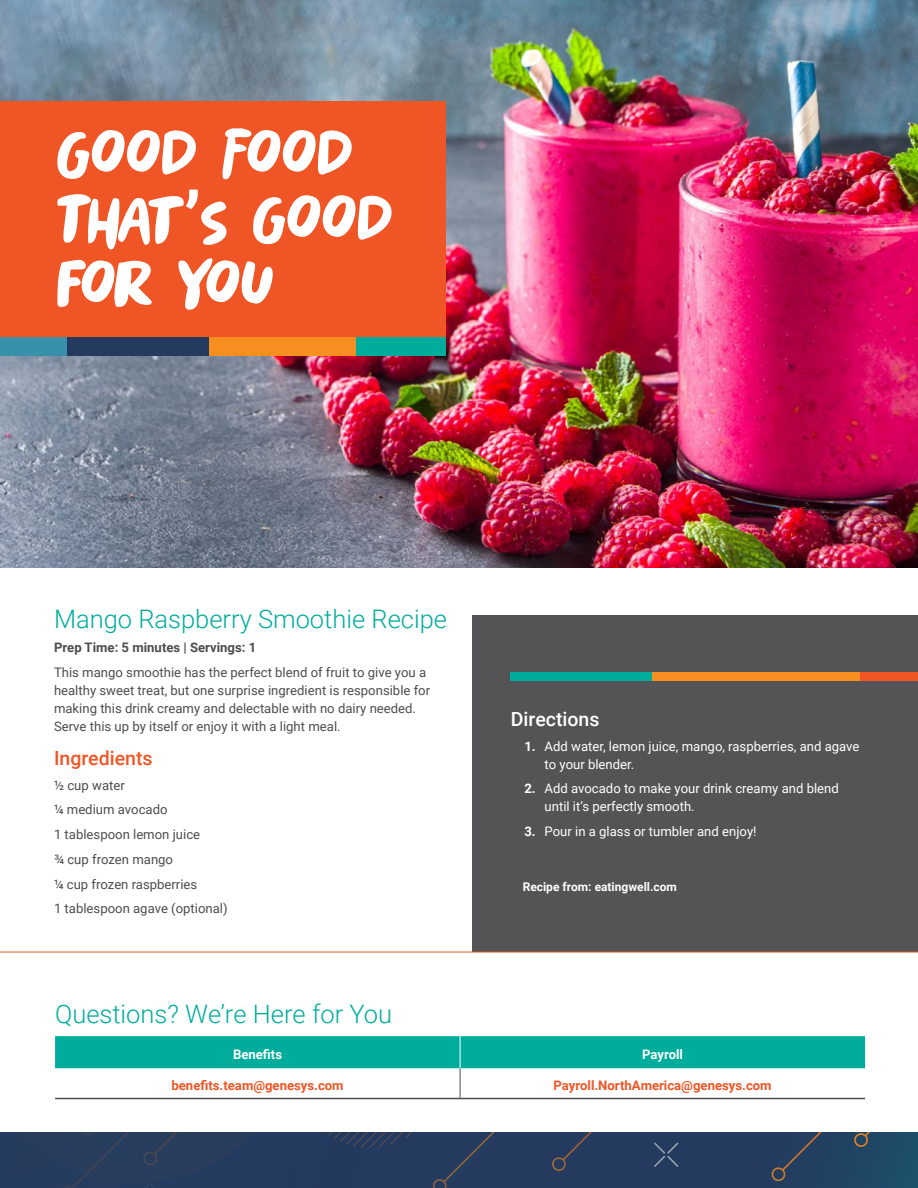
<style>
.page{position:relative;width:918px;height:1188px;background:#fff}
.page>*{position:absolute;margin:0;border:0;box-sizing:border-box;transform-origin:0 0}
.t1{font:76.05px/65.2px "Springwood Brush DEMO";letter-spacing:-.03em;color:#fff}
.t2{font:300 25.5px "Roboto";color:#00ad9d}
.t3{font:500 19.5px "Roboto";color:#f05625}
.t4{font:500 19.5px "Roboto";color:#fff}
.t5{font:13.2px/24.8px "Roboto";color:#4d4d4f}
.t6{font:13.2px/18px "Roboto";color:#fff}
.t7{font:700 13.2px "Roboto";color:#f05625}
.t8{font:700 13.2px "Roboto";color:#4d4d4f}
.t9{font:700 13.2px "Roboto";color:#fff}
.t10{font:700 12px "Roboto";color:#fff}
.s1{font-family:"Roboto";font-weight:700}
.s2{font-weight:700}
</style>
<div class="page">
<div style="left:472px;top:616px;width:446px;height:336px;background:#545456"></div>
<img style="left:0;top:0;width:918px;height:568px">
<div style="left:0;top:102px;width:446px;height:235px;background:#f05625"></div>
<div style="left:355px;top:337px;width:91px;height:19px;background:#00ad9d"></div>
<div style="left:209px;top:337px;width:146px;height:19px;background:#f78f20"></div>
<div style="left:66px;top:337px;width:143px;height:19px;background:#243a5e"></div>
<div style="left:0;top:337px;width:66px;height:19px;background:#3990aa"></div>
<div style="left:55px;top:1036px;width:810px;height:32px;background:#00ad9d"></div>
<hr style="left:460px;top:1068px;width:1px;height:30px;background:#4d4d4f">
<hr style="left:460px;top:1036px;width:1px;height:32px;background:#fff">
<hr style="left:55px;top:1098px;width:405px;height:1px;background:#4d4d4f">
<hr style="left:460px;top:1098px;width:405px;height:1px;background:#4d4d4f">
<div style="left:652px;top:672px;width:209px;height:9px;background:#f78f20"></div>
<div style="left:511px;top:672px;width:141px;height:9px;background:#00ad9d"></div>
<div style="left:861px;top:672px;width:57px;height:9px;background:#f05625"></div>
<hr style="left:0;top:952px;width:918px;height:1px;background:#f05625">
<svg style="left:300px;top:1133px;width:618px;height:55px;background:#233b5e"></svg>
<svg style="left:771px;top:1133px;width:147px;height:49px;background:#254561"></svg>
<div style="left:0;top:1133px;width:300px;height:55px;background:#273c5d"></div>
<div style="left:329px;top:1133px;width:349px;height:55px;background:#243a5e"></div>
<h1 class="t1" style="left:55px;top:120px;width:340px">Good Food<br>That<span class="s1">’</span>s Good for You</h1>
<h2 class="t2" style="left:54px;top:601px;width:395px">Mango Raspberry Smoothie Recipe</h2>
<p class="t8" style="left:54px;top:639px;width:204px">Prep Time: 5 minutes | Servings: 1</p>
<p class="t5" style="left:54px;top:663px;width:378px;line-height:18px">This mango smoothie has the perfect blend of fruit to give you a healthy sweet treat, but one surprise ingredient is responsible for making this drink creamy and delectable with no dairy needed.<br>Serve this up by itself or enjoy it with a light meal.</p>
<h3 class="t3" style="left:54px;top:744px;width:100px">Ingredients</h3>
<p class="t5" style="left:54px;top:772px;width:175px">½ cup water<br>¼ medium avocado<br>1 tablespoon lemon juice<br>¾ cup frozen mango<br>¼ cup frozen raspberries<br>1 tablespoon agave (optional)</p>
<h3 class="t4" style="left:511px;top:705px;width:90px">Directions</h3>
<p class="t6" style="left:545px;top:737px;width:316px;text-indent:-20px"><span class="s2">1.</span> Add water, lemon juice, mango, raspberries, and agave to your blender.</p>
<p class="t6" style="left:545px;top:779px;width:296px;text-indent:-20px"><span class="s2">2.</span> Add avocado to make your drink creamy and blend until it’s perfectly smooth.</p>
<p class="t6" style="left:524px;top:822px;width:234px"><span class="s2">3.</span> Pour in a glass or tumbler and enjoy!</p>
<p class="t10" style="left:523px;top:879px;width:156px">Recipe from: eatingwell.com</p>
<h2 class="t2" style="left:55px;top:997px;width:339px">Questions? We’re Here for You</h2>
<p class="t9" style="left:233px;top:1045px;width:51px">Benefits</p>
<p class="t9" style="left:642px;top:1045px;width:42px">Payroll</p>
<p class="t7" style="left:172px;top:1076px;width:174px">benefits.team@genesys.com</p>
<p class="t7" style="left:554px;top:1076px;width:220px">Payroll.NorthAmerica@genesys.com</p>
</div>
